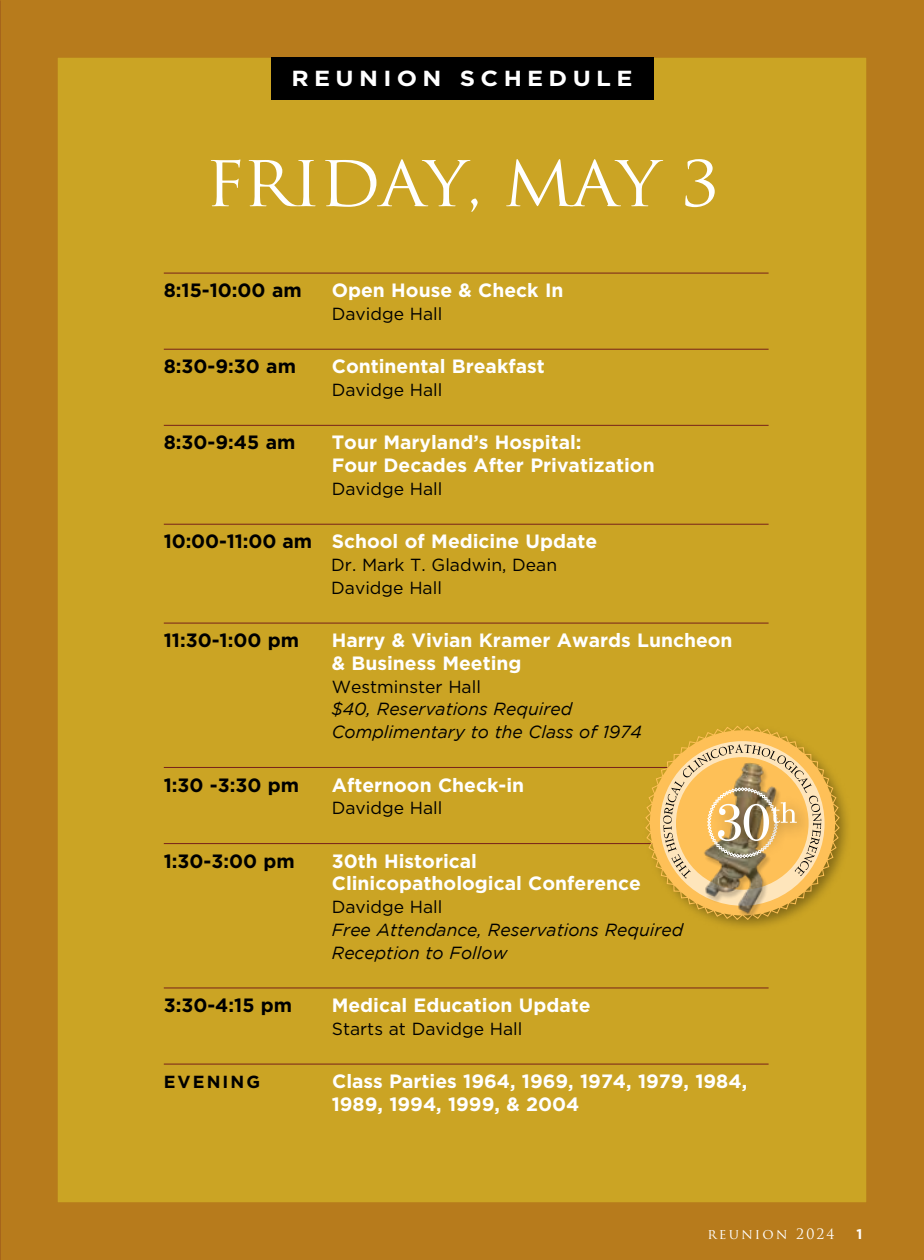
<style>
.page{position:relative;width:924px;height:1260px;background:#fff}
.page>*{position:absolute;margin:0;border:0;box-sizing:border-box;transform-origin:0 0}
.t1{font:61.25px "Trajan Pro";letter-spacing:-.03em;color:#fff;scale:1.1 1}
.t2{font:700 21.88px "Gotham";letter-spacing:.22em;color:#fff;scale:1.1 1}
.t3{font:700 19.25px/22.8px "Gotham";color:#fff}
.t4{font:700 19.25px "Gotham";color:#000}
.t5{font:17.5px/22.8px "Gotham";color:#000}
.t6{font:italic 17.5px/22.8px "Gotham";color:#000}
.t7{font:700 17.5px "Gotham";letter-spacing:.12em;color:#000}
.t8{font:14px "Trajan Pro";letter-spacing:.15em;color:#fff}
.t9{font:700 14px "Gotham";color:#fff}
.s1{color:#000}
</style>
<div class="page">
<div style="left:29px;top:29px;width:866px;height:1202px;background:#cba424"></div>
<div style="left:0;top:0;width:924px;height:1260px;border:58px solid #b77b1c"></div>
<hr style="left:164px;top:273px;width:605px;height:1px;background:#76211a">
<hr style="left:164px;top:349px;width:605px;height:1px;background:#76211a">
<hr style="left:164px;top:425px;width:605px;height:1px;background:#76211a">
<hr style="left:164px;top:524px;width:605px;height:1px;background:#76211a">
<hr style="left:164px;top:623px;width:605px;height:1px;background:#76211a">
<hr style="left:164px;top:767px;width:605px;height:1px;background:#76211a">
<hr style="left:164px;top:843px;width:605px;height:1px;background:#76211a">
<hr style="left:164px;top:988px;width:605px;height:1px;background:#76211a">
<hr style="left:164px;top:1064px;width:605px;height:1px;background:#76211a">
<div style="left:642px;top:723px;width:211px;height:210px;background:#000;opacity:.35"></div>
<img style="left:661px;top:921px;width:147px;height:6px">
<svg style="left:645px;top:725px;width:195px;height:196px"></svg>
<div style="left:271px;top:58px;width:383px;height:42px;background:#000"></div>
<p class="t2" style="left:292px;top:64px;width:311px">REUNION SCHEDULE</p>
<h1 class="t1" style="left:205px;top:145px;width:469px">FRIDAY, MAY 3</h1>
<p class="t4" style="left:164px;top:278px;width:139px">8:15-10:00 am</p>
<p class="t3" style="left:332px;top:279px;width:233px">Open House &amp; Check In</p>
<p class="t5" style="left:332px;top:302px;width:112px">Davidge Hall</p>
<p class="t4" style="left:164px;top:354px;width:134px">8:30-9:30 am</p>
<p class="t3" style="left:332px;top:355px;width:215px">Continental Breakfast</p>
<p class="t5" style="left:332px;top:378px;width:112px">Davidge Hall</p>
<p class="t4" style="left:164px;top:430px;width:133px">8:30-9:45 am</p>
<p class="t3" style="left:332px;top:431px;width:324px">Tour Maryland’s Hospital:<br>Four Decades After Privatization</p>
<p class="t5" style="left:332px;top:477px;width:112px">Davidge Hall</p>
<p class="t3" style="left:164px;top:530px;width:435px"><span class="s1">10:00-11:00 am</span> School of Medicine Update</p>
<p class="t5" style="left:331px;top:553px;width:227px">Dr. Mark T. Gladwin, Dean<br>Davidge Hall</p>
<p class="t4" style="left:164px;top:628px;width:137px">11:30-1:00 pm</p>
<p class="t3" style="left:332px;top:629px;width:402px">Harry &amp; Vivian Kramer Awards Luncheon &amp; Business Meeting</p>
<p class="t5" style="left:332px;top:675px;width:151px">Westminster Hall</p>
<p class="t6" style="left:332px;top:698px;width:312px">$40, Reservations Required<br>Complimentary to the Class of 1974</p>
<p class="t4" style="left:164px;top:772px;width:137px">1:30 -3:30 pm</p>
<p class="t3" style="left:332px;top:773px;width:194px">Afternoon Check-in</p>
<p class="t5" style="left:332px;top:796px;width:112px">Davidge Hall</p>
<p class="t4" style="left:164px;top:848px;width:133px">1:30-3:00 pm</p>
<p class="t3" style="left:332px;top:849px;width:311px">30th Historical<br>Clinicopathological Conference</p>
<p class="t5" style="left:332px;top:895px;width:112px">Davidge Hall</p>
<p class="t6" style="left:332px;top:918px;width:353px">Free Attendance, Reservations Required<br>Reception to Follow</p>
<p class="t4" style="left:164px;top:992px;width:130px">3:30-4:15 pm</p>
<p class="t3" style="left:332px;top:994px;width:260px">Medical Education Update</p>
<p class="t5" style="left:332px;top:1017px;width:192px">Starts at Davidge Hall</p>
<p class="t7" style="left:164px;top:1070px;width:98px">EVENING</p>
<p class="t3" style="left:332px;top:1070px;width:417px">Class Parties 1964, 1969, 1974, 1979, 1984,<br>1989, 1994, 1999, &amp; 2004</p>
<p class="t8" style="left:707px;top:1225px;width:129px">reunion 2024</p>
<p class="t9" style="left:857px;top:1224px;width:7px">1</p>
</div>
